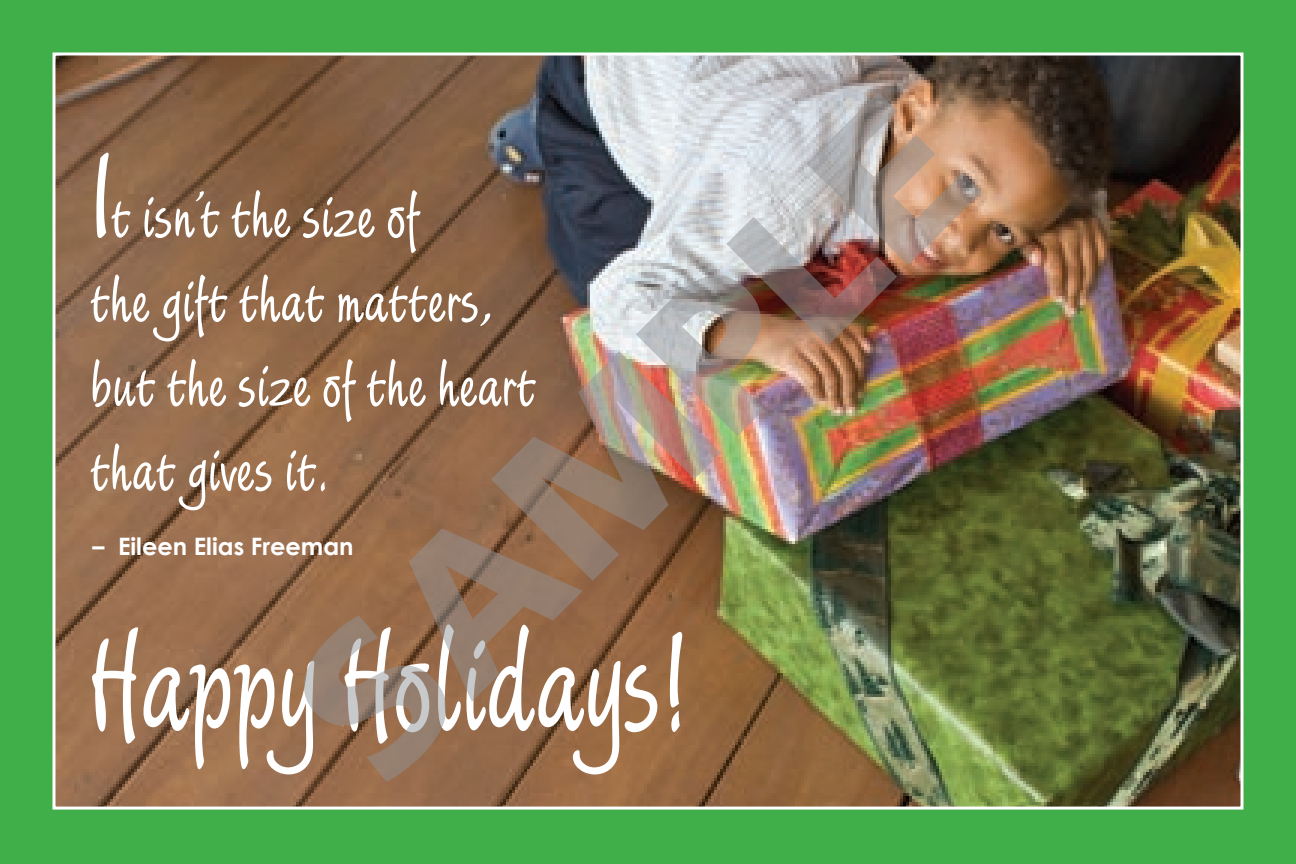
<style>
.page{position:relative;width:1296px;height:864px;background:#40ae49}
.page>*{position:absolute;margin:0;border:0;box-sizing:border-box;transform-origin:0 0}
.t1{font:157.2px "Limehouse Script Let Plain";color:#fff;scale:.91 1}
.t2{font:70.5px/84.3px "Limehouse Script Let Plain";color:#fff}
.t3{font:700 24px "Century Gothic";color:#fff}
.s1{font-size:132px}
</style>
<div class="page">
<img style="left:56px;top:56px;width:1184px;height:750px">
<img style="left:234px;top:52px;width:828px;height:758px">
<p class="t2" style="left:90px;top:175px;width:448px"><span class="s1">I</span>t isn’t the size of<br>the gift that matters, but the size of the heart that gives it.</p>
<p class="t3" style="left:93px;top:531px;width:263px">– Eileen Elias Freeman</p>
<p class="t1" style="left:87px;top:597px;width:661px">Happy Holidays!</p>
</div>
